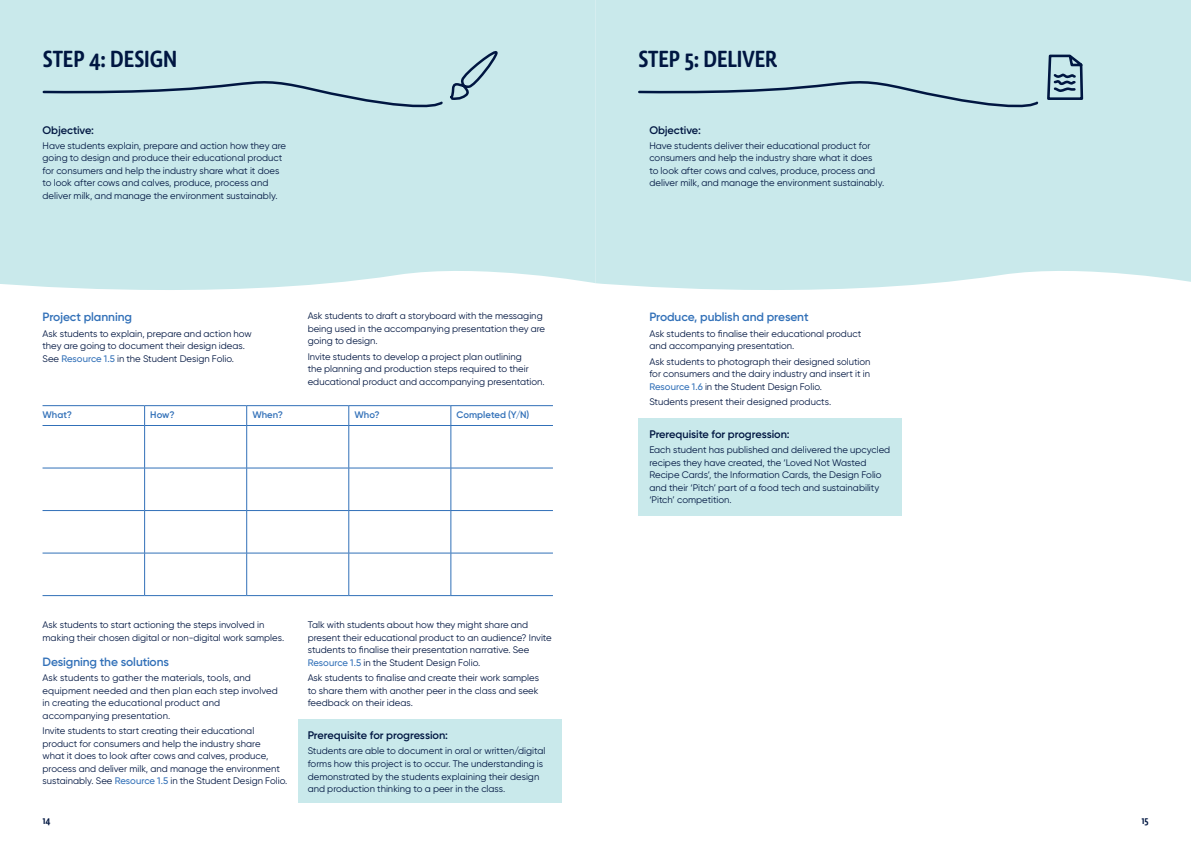
<style>
.page{position:relative;width:1191px;height:842px;background:#fff}
.page>*{position:absolute;margin:0;border:0;box-sizing:border-box;transform-origin:0 0}
.t1{font:500 28px "Lemon Sans Rnd Cnd";letter-spacing:-.01em;color:#001641}
.t2{font:600 12px "Gilroy";letter-spacing:-.01em;color:#3170b8}
.t3{font:500 12px "Lemon Sans Rnd Cnd";color:#001641}
.t4{font:600 11px "Gilroy";letter-spacing:-.005em;color:#001641}
.t5{font:9.5px/12.5px "Gilroy";color:#001641}
.t6{font:600 9.5px "Gilroy";color:#3170b8}
.s1{font-weight:500;color:#3170b8}
</style>
<div class="page">
<div style="left:595px;top:0;width:596px;height:290px;background:#c9e9eb"></div>
<div style="left:0;top:0;width:595px;height:290px;background:#c9e9eb"></div>
<svg style="left:637px;top:72px;width:402px;height:47px;background:#bedde1"></svg>
<svg style="left:1045px;top:53px;width:39px;height:48px;background:#89a6b5"></svg>
<div style="left:41px;top:44px;width:460px;height:75px;background:#c9e9eb"></div>
<div style="left:298px;top:719px;width:263px;height:84px;background:#c9e9eb"></div>
<hr style="left:43px;top:405px;width:102px;height:1px;background:#3170b8">
<hr style="left:145px;top:405px;width:102px;height:1px;background:#3170b8">
<hr style="left:247px;top:405px;width:102px;height:1px;background:#3170b8">
<hr style="left:349px;top:405px;width:102px;height:1px;background:#3170b8">
<hr style="left:451px;top:405px;width:102px;height:1px;background:#3170b8">
<hr style="left:43px;top:425px;width:102px;height:1px;background:#3170b8">
<hr style="left:145px;top:425px;width:102px;height:1px;background:#3170b8">
<hr style="left:247px;top:425px;width:102px;height:1px;background:#3170b8">
<hr style="left:349px;top:425px;width:102px;height:1px;background:#3170b8">
<hr style="left:451px;top:425px;width:102px;height:1px;background:#3170b8">
<hr style="left:43px;top:468px;width:102px;height:1px;background:#3170b8">
<hr style="left:145px;top:468px;width:102px;height:1px;background:#3170b8">
<hr style="left:247px;top:468px;width:102px;height:1px;background:#3170b8">
<hr style="left:349px;top:468px;width:102px;height:1px;background:#3170b8">
<hr style="left:451px;top:468px;width:102px;height:1px;background:#3170b8">
<hr style="left:43px;top:510px;width:102px;height:1px;background:#3170b8">
<hr style="left:145px;top:510px;width:102px;height:1px;background:#3170b8">
<hr style="left:247px;top:510px;width:102px;height:1px;background:#3170b8">
<hr style="left:349px;top:510px;width:102px;height:1px;background:#3170b8">
<hr style="left:451px;top:510px;width:102px;height:1px;background:#3170b8">
<hr style="left:43px;top:595px;width:102px;height:1px;background:#3170b8">
<hr style="left:145px;top:595px;width:102px;height:1px;background:#3170b8">
<hr style="left:247px;top:595px;width:102px;height:1px;background:#3170b8">
<hr style="left:349px;top:595px;width:102px;height:1px;background:#3170b8">
<hr style="left:451px;top:595px;width:102px;height:1px;background:#3170b8">
<hr style="left:43px;top:553px;width:102px;height:1px;background:#3170b8">
<hr style="left:145px;top:553px;width:102px;height:1px;background:#3170b8">
<hr style="left:247px;top:553px;width:102px;height:1px;background:#3170b8">
<hr style="left:349px;top:553px;width:102px;height:1px;background:#3170b8">
<hr style="left:451px;top:553px;width:102px;height:1px;background:#3170b8">
<svg style="left:144px;top:406px;width:1px;height:19px"></svg>
<hr style="left:144px;top:426px;width:1px;height:42px;background:#3170b8">
<hr style="left:144px;top:468px;width:1px;height:42px;background:#3170b8">
<hr style="left:144px;top:511px;width:1px;height:42px;background:#3170b8">
<hr style="left:144px;top:553px;width:1px;height:42px;background:#3170b8">
<svg style="left:246px;top:406px;width:1px;height:19px"></svg>
<svg style="left:348px;top:406px;width:1px;height:19px"></svg>
<svg style="left:450px;top:406px;width:1px;height:19px"></svg>
<hr style="left:246px;top:426px;width:1px;height:42px;background:#3170b8">
<hr style="left:348px;top:426px;width:1px;height:42px;background:#3170b8">
<hr style="left:450px;top:426px;width:1px;height:42px;background:#3170b8">
<hr style="left:246px;top:468px;width:1px;height:42px;background:#3170b8">
<hr style="left:348px;top:468px;width:1px;height:42px;background:#3170b8">
<hr style="left:450px;top:468px;width:1px;height:42px;background:#3170b8">
<hr style="left:246px;top:511px;width:1px;height:42px;background:#3170b8">
<hr style="left:348px;top:511px;width:1px;height:42px;background:#3170b8">
<hr style="left:450px;top:511px;width:1px;height:42px;background:#3170b8">
<hr style="left:246px;top:553px;width:1px;height:42px;background:#3170b8">
<hr style="left:348px;top:553px;width:1px;height:42px;background:#3170b8">
<hr style="left:450px;top:553px;width:1px;height:42px;background:#3170b8">
<div style="left:638px;top:418px;width:263px;height:98px;background:#c9e9eb"></div>
<h1 class="t1" style="left:43px;top:43px;width:136px">STEP 4: DESIGN</h1>
<p class="t4" style="left:43px;top:123px;width:53px">Objective:</p>
<p class="t5" style="left:43px;top:139px;width:245px">Have students explain, prepare and action how they are going to design and produce their educational product for consumers and help the industry share what it does to look after cows and calves, produce, process and deliver milk, and manage the environment sustainably.</p>
<p class="t2" style="left:43px;top:310px;width:91px">Project planning</p>
<p class="t5" style="left:43px;top:327px;width:211px">Ask students to explain, prepare and action how they are going to document their design ideas.<br>See <span class="s1">Resource 1.5</span> in the Student Design Folio.</p>
<p class="t5" style="left:308px;top:310px;width:239px">Ask students to draft a storyboard with the messaging being used in the accompanying presentation they are going to design.</p>
<p class="t5" style="left:308px;top:350px;width:238px">Invite students to develop a project plan outlining<br>the planning and production steps required to their educational product and accompanying presentation.</p>
<p class="t6" style="left:43px;top:408px;width:31px">What?</p>
<p class="t6" style="left:150px;top:408px;width:26px">How?</p>
<p class="t6" style="left:252px;top:408px;width:32px">When?</p>
<p class="t6" style="left:354px;top:408px;width:27px">Who?</p>
<p class="t6" style="left:456px;top:408px;width:74px">Completed (Y/N)</p>
<p class="t5" style="left:43px;top:619px;width:243px;line-height:12.2px">Ask students to start actioning the steps involved in making their chosen digital or non-digital work samples.</p>
<p class="t2" style="left:43px;top:654px;width:128px">Designing the solutions</p>
<p class="t5" style="left:43px;top:672px;width:237px">Ask students to gather the materials, tools, and equipment needed and then plan each step involved in creating the educational product and accompanying presentation.</p>
<p class="t5" style="left:43px;top:724px;width:246px">Invite students to start creating their educational product for consumers and help the industry share<br>what it does to look after cows and calves, produce, process and deliver milk, and manage the environment sustainably. See <span class="s1">Resource 1.5</span> in the Student Design Folio.</p>
<p class="t3" style="left:43px;top:814px;width:9px">14</p>
<p class="t5" style="left:308px;top:619px;width:246px">Talk with students about how they might share and present their educational product to an audience? Invite students to finalise their presentation narrative. See <span class="s1">Resource 1.5</span> in the Student Design Folio.</p>
<p class="t5" style="left:308px;top:672px;width:233px;text-align:justify">Ask students to finalise and create their work samples to share them with another peer in the class and seek feedback on their ideas.</p>
<p class="t4" style="left:308px;top:728px;width:142px">Prerequisite for progression:</p>
<p class="t5" style="left:308px;top:745px;width:239px">Students are able to document in oral or written/digital forms how this project is to occur. The understanding is demonstrated by the students explaining their design and production thinking to a peer in the class.</p>
<h1 class="t1" style="left:638px;top:43px;width:141px">STEP 5: DELIVER</h1>
<p class="t4" style="left:649px;top:123px;width:53px">Objective:</p>
<p class="t5" style="left:649px;top:139px;width:236px">Have students deliver their educational product for consumers and help the industry share what it does<br>to look after cows and calves, produce, process and deliver milk, and manage the environment sustainably.</p>
<p class="t2" style="left:649px;top:310px;width:161px">Produce, publish and present</p>
<p class="t5" style="left:649px;top:327px;width:213px">Ask students to finalise their educational product and accompanying presentation.</p>
<p class="t5" style="left:649px;top:355px;width:223px;text-align:justify">Ask students to photograph their designed solution for consumers and the dairy industry and insert it in <span class="s1">Resource 1.6</span> in the Student Design Folio.</p>
<p class="t5" style="left:649px;top:395px;width:183px">Students present their designed products.</p>
<p class="t4" style="left:649px;top:427px;width:142px">Prerequisite for progression:</p>
<p class="t5" style="left:649px;top:443px;width:242px">Each student has published and delivered the upcycled recipes they have created, the ‘Loved Not Wasted Recipe Cards’, the Information Cards, the Design Folio and their ‘Pitch’ part of a food tech and sustainability ‘Pitch’ competition.</p>
<p class="t3" style="left:1141px;top:814px;width:8px">15</p>
</div>
